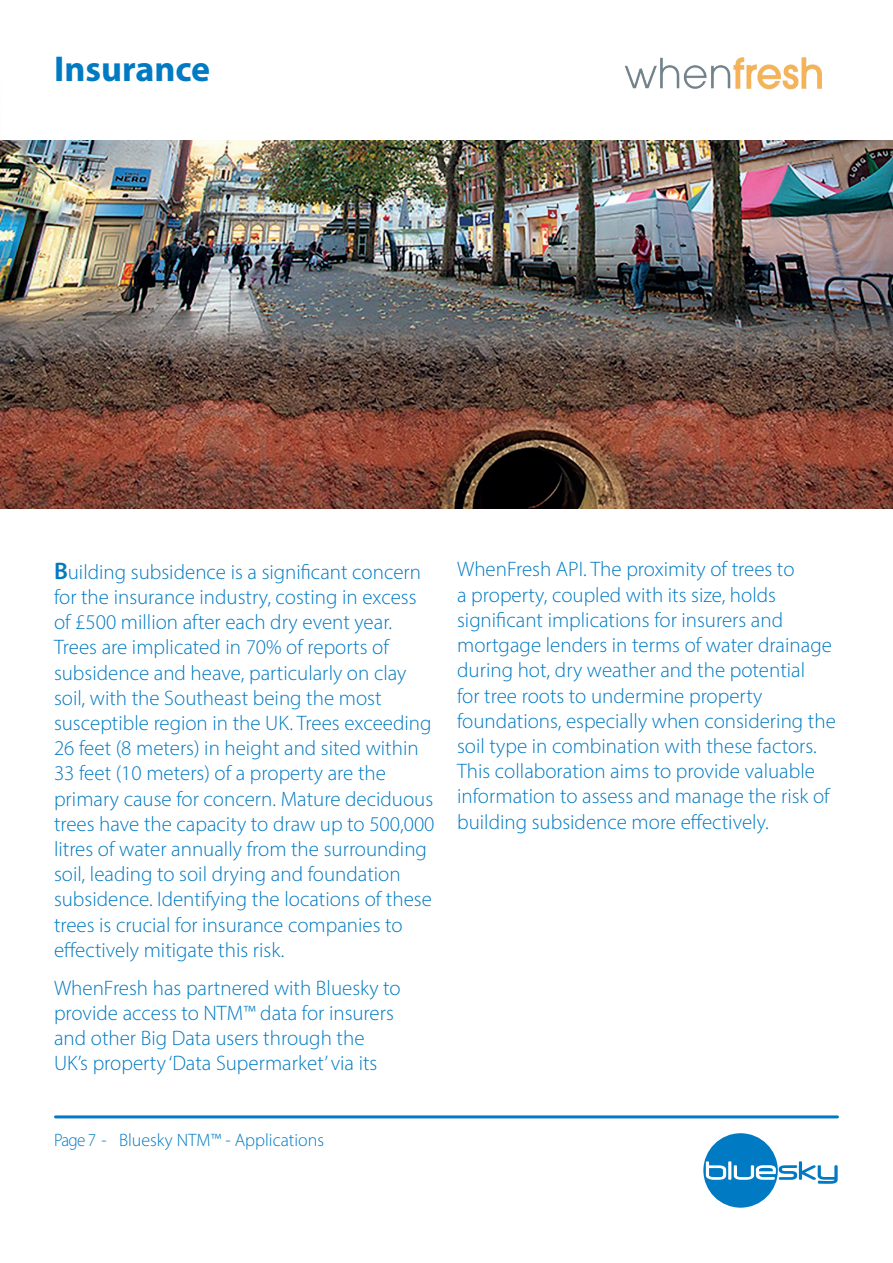
<style>
.page{position:relative;width:893px;height:1263px;background:#fff}
.page>*{position:absolute;margin:0;border:0;box-sizing:border-box;transform-origin:0 0}
.t1{font:700 36px "Myriad Pro";color:#007ac2}
.t2{font:300 21px/25.2px "Myriad Pro";color:#007ac2}
.t3{font:300 18px "Myriad Pro";color:#007ac2;scale:.95 1}
.s1{font-weight:600;font-size:24px}
</style>
<div class="page">
<hr style="left:56px;top:1115px;width:781px;height:3px;background:#007ac2">
<div style="left:703px;top:1133px;width:75px;height:75px;background:#007ac2;border-radius:50%"></div>
<svg style="left:706px;top:1161px;width:132px;height:23px"></svg>
<img style="left:0;top:140px;width:893px;height:369px">
<img style="left:625px;top:57px;width:197px;height:33px">
<h1 class="t1" style="left:54px;top:45px;width:158px">Insurance</h1>
<p class="t2" style="left:54px;top:559px;width:382px"><span class="s1">B</span>uilding subsidence is a significant concern for the insurance industry, costing in excess of £500 million after each dry event year.<br>Trees are implicated in 70% of reports of subsidence and heave, particularly on clay soil, with the Southeast being the most susceptible region in the UK. Trees exceeding 26 feet (8 meters) in height and sited within 33 feet (10 meters) of a property are the primary cause for concern. Mature deciduous trees have the capacity to draw up to 500,000 litres of water annually from the surrounding soil, leading to soil drying and foundation subsidence. Identifying the locations of these trees is crucial for insurance companies to effectively mitigate this risk.</p>
<p class="t2" style="left:54px;top:975px;width:348px">WhenFresh has partnered with Bluesky to provide access to NTM™ data for insurers and other Big Data users through the UK’s property ‘Data Supermarket’ via its</p>
<p class="t3" style="left:54px;top:1129px;width:286px">Page 7 - Bluesky NTM™ - Applications</p>
<p class="t2" style="left:457px;top:557px;width:380px">WhenFresh API. The proximity of trees to<br>a property, coupled with its size, holds significant implications for insurers and mortgage lenders in terms of water drainage during hot, dry weather and the potential<br>for tree roots to undermine property foundations, especially when considering the soil type in combination with these factors.<br>This collaboration aims to provide valuable information to assess and manage the risk of building subsidence more effectively.</p>
</div>
